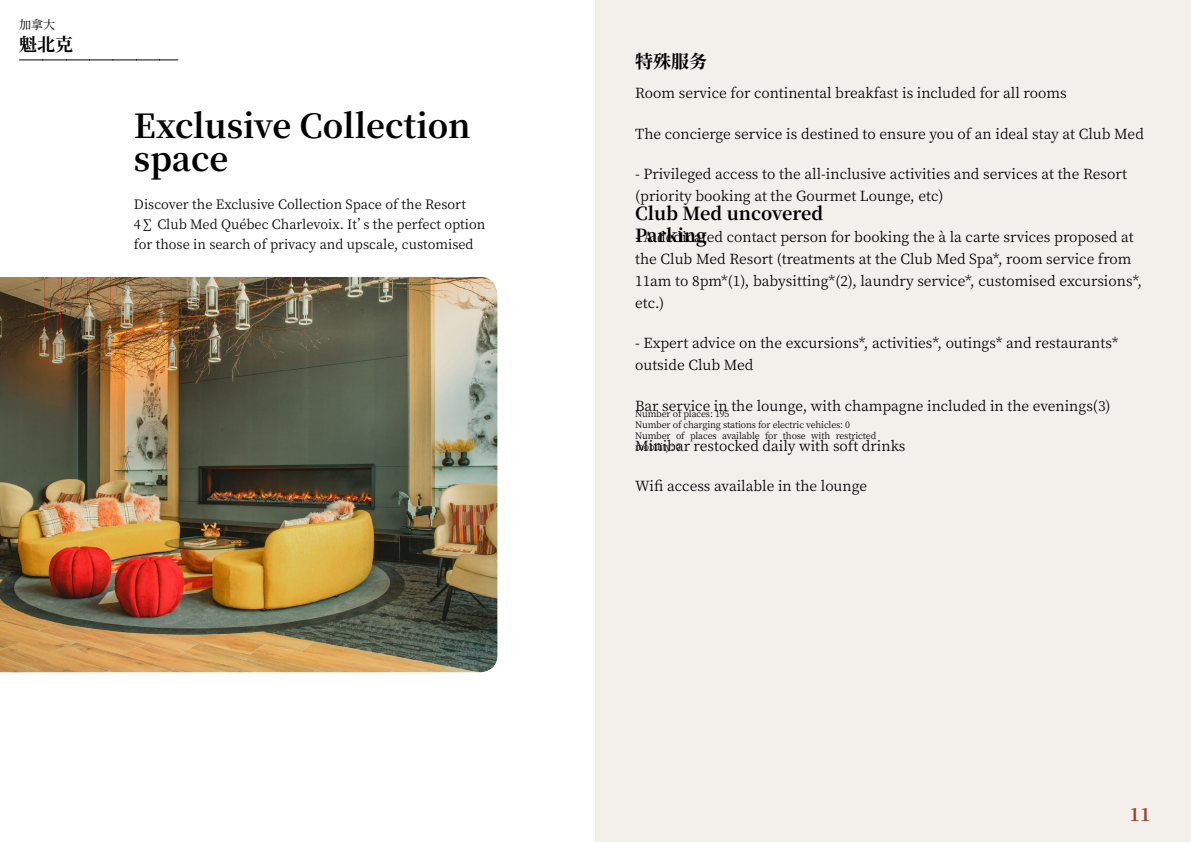
<style>
.page{position:relative;width:1191px;height:842px;background:#fff}
.page>*{position:absolute;margin:0;border:0;box-sizing:border-box;transform-origin:0 0}
.t1{font:700 33px/33px "Noto Serif SC";color:#000}
.t2{font:700 18px/22px "Noto Serif SC";color:#000}
.t3{font:700 18px "Noto Serif SC";color:#9d432c}
.t4{font:14px/22px "Noto Serif SC";color:#000}
.t5{font:13px/20px "Noto Serif SC";color:#000}
.t6{font:12px "Noto Serif SC";color:#000}
.t7{font:9px/11px "Noto Serif SC";letter-spacing:-.015em;color:#000}
</style>
<div class="page">
<div style="left:595px;top:0;width:596px;height:842px;background:#f3f0ec"></div>
<img style="left:0;top:277px;width:497px;height:395px">
<svg style="left:20px;top:60px;width:158px;height:1px"></svg>
<p class="t6" style="left:19px;top:17px;width:37px">加拿大</p>
<p class="t2" style="left:19px;top:33px;width:56px">魁北克</p>
<p class="t2" style="left:635px;top:51px;width:73px">特殊服务</p>
<p class="t4" style="left:635px;top:83px;width:433px">Room service for continental breakfast is included for all rooms</p>
<p class="t4" style="left:635px;top:123px;width:510px">The concierge service is destined to ensure you of an ideal stay at Club Med</p>
<p class="t4" style="left:635px;top:163px;width:493px">- Privileged access to the all-inclusive activities and services at the Resort (priority booking at the Gourmet Lounge, etc)</p>
<p class="t4" style="left:635px;top:226px;width:508px">- A dedicated contact person for booking the à la carte srvices proposed at the Club Med Resort (treatments at the Club Med Spa*, room service from 11am to 8pm*(1), babysitting*(2), laundry service*, customised excursions*, etc.)</p>
<p class="t4" style="left:635px;top:332px;width:485px">- Expert advice on the excursions*, activities*, outings* and restaurants* outside Club Med</p>
<p class="t4" style="left:635px;top:395px;width:477px">Bar service in the lounge, with champagne included in the evenings(3)</p>
<p class="t4" style="left:635px;top:435px;width:272px">Minibar restocked daily with soft drinks</p>
<p class="t4" style="left:635px;top:476px;width:233px">Wifi access available in the lounge</p>
<h1 class="t1" style="left:134px;top:110px;width:338px">Exclusive Collection space</h1>
<p class="t5" style="left:134px;top:195px;width:353px">Discover the Exclusive Collection Space of the Resort<br>4∑ Club Med Québec Charlevoix. It’s the perfect option for those in search of privacy and upscale, customised</p>
<p class="t2" style="left:635px;top:203px;width:189px">Club Med uncovered<br>Parking</p>
<p class="t7" style="left:635px;top:408px;width:242px">Number of places: 195<br>Number of charging stations for electric vehicles: 0<br>Number of places available for those with restricted mobility: 0</p>
<p class="t3" style="left:1129px;top:804px;width:23px">11</p>
</div>
